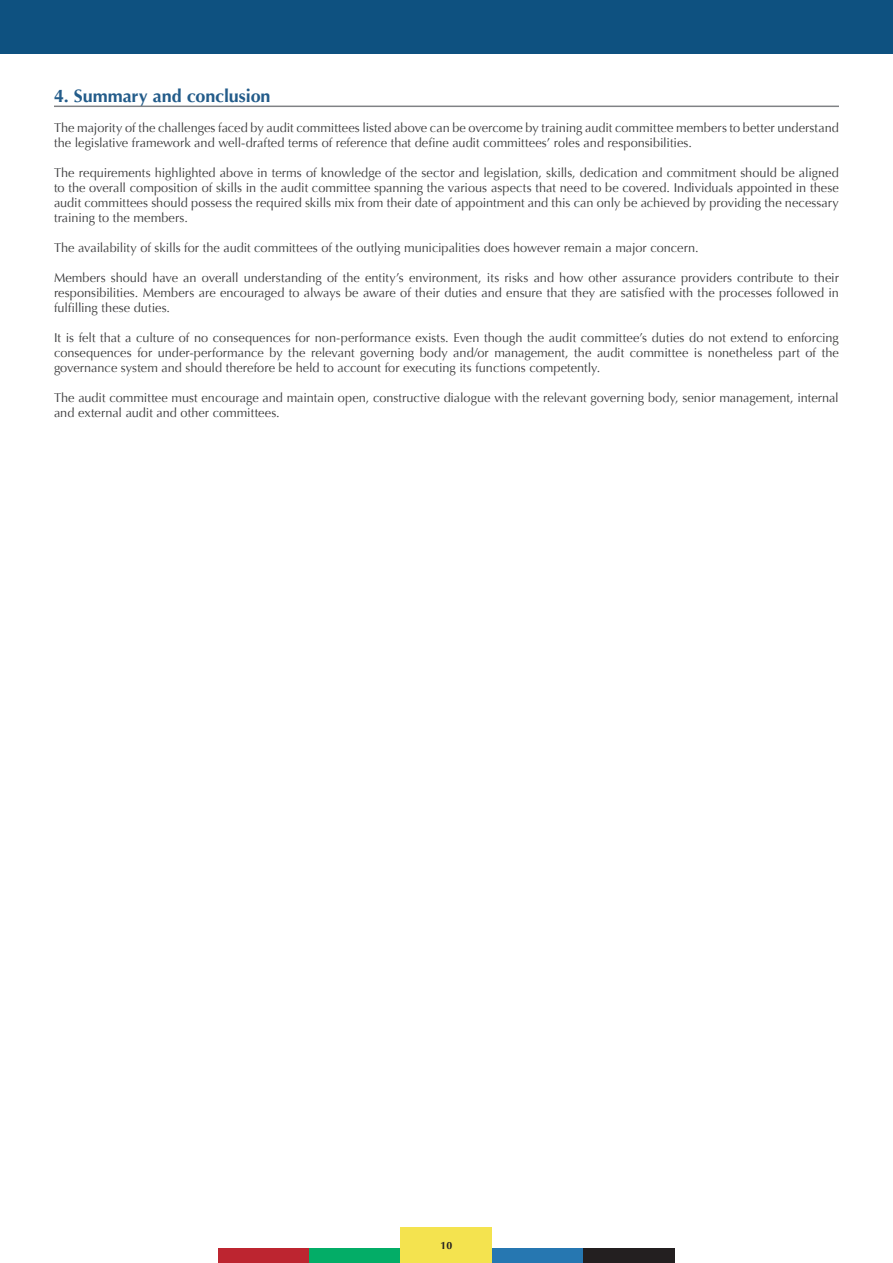
<style>
.page{position:relative;width:893px;height:1263px;background:#fff}
.page>*{position:absolute;margin:0;border:0;box-sizing:border-box;transform-origin:0 0}
.t1{font:700 18px "Optima";letter-spacing:-.005em;color:#235c8a}
.t2{font:12.75px/15px "Optima";color:#3e3e3f;text-align:justify}
.t3{font:700 10.5px "Optima";color:#231f20}
</style>
<div class="page">
<div style="left:219px;top:1248px;width:91px;height:15px;background:#bd2530"></div>
<div style="left:310px;top:1248px;width:91px;height:15px;background:#03ad67"></div>
<div style="left:492px;top:1248px;width:91px;height:15px;background:#2677b1"></div>
<div style="left:583px;top:1248px;width:91px;height:15px;background:#231f20"></div>
<div style="left:401px;top:1227px;width:91px;height:36px;background:#f4e34f"></div>
<div style="left:0;top:0;width:893px;height:53px;background:#0e5180"></div>
<hr style="left:54px;top:106px;width:785px;height:1px;background:#808285">
<h1 class="t1" style="left:54px;top:85px;width:218px">4. Summary and conclusion</h1>
<p class="t2" style="left:54px;top:120px;width:786px">The majority of the challenges faced by audit committees listed above can be overcome by training audit committee members to better understand the legislative framework and well-drafted terms of reference that define audit committees’ roles and responsibilities.</p>
<p class="t2" style="left:54px;top:165px;width:786px">The requirements highlighted above in terms of knowledge of the sector and legislation, skills, dedication and commitment should be aligned to the overall composition of skills in the audit committee spanning the various aspects that need to be covered. Individuals appointed in these audit committees should possess the required skills mix from their date of appointment and this can only be achieved by providing the necessary training to the members.</p>
<p class="t2" style="left:54px;top:240px;width:646px">The availability of skills for the audit committees of the outlying municipalities does however remain a major concern.</p>
<p class="t2" style="left:54px;top:270px;width:786px">Members should have an overall understanding of the entity’s environment, its risks and how other assurance providers contribute to their responsibilities. Members are encouraged to always be aware of their duties and ensure that they are satisfied with the processes followed in fulfilling these duties.</p>
<p class="t2" style="left:54px;top:330px;width:786px">It is felt that a culture of no consequences for non-performance exists. Even though the audit committee’s duties do not extend to enforcing consequences for under-performance by the relevant governing body and/or management, the audit committee is nonetheless part of the governance system and should therefore be held to account for executing its functions competently.</p>
<p class="t2" style="left:54px;top:390px;width:786px">The audit committee must encourage and maintain open, constructive dialogue with the relevant governing body, senior management, internal and external audit and other committees.</p>
<p class="t3" style="left:441px;top:1239px;width:13px">10</p>
</div>
